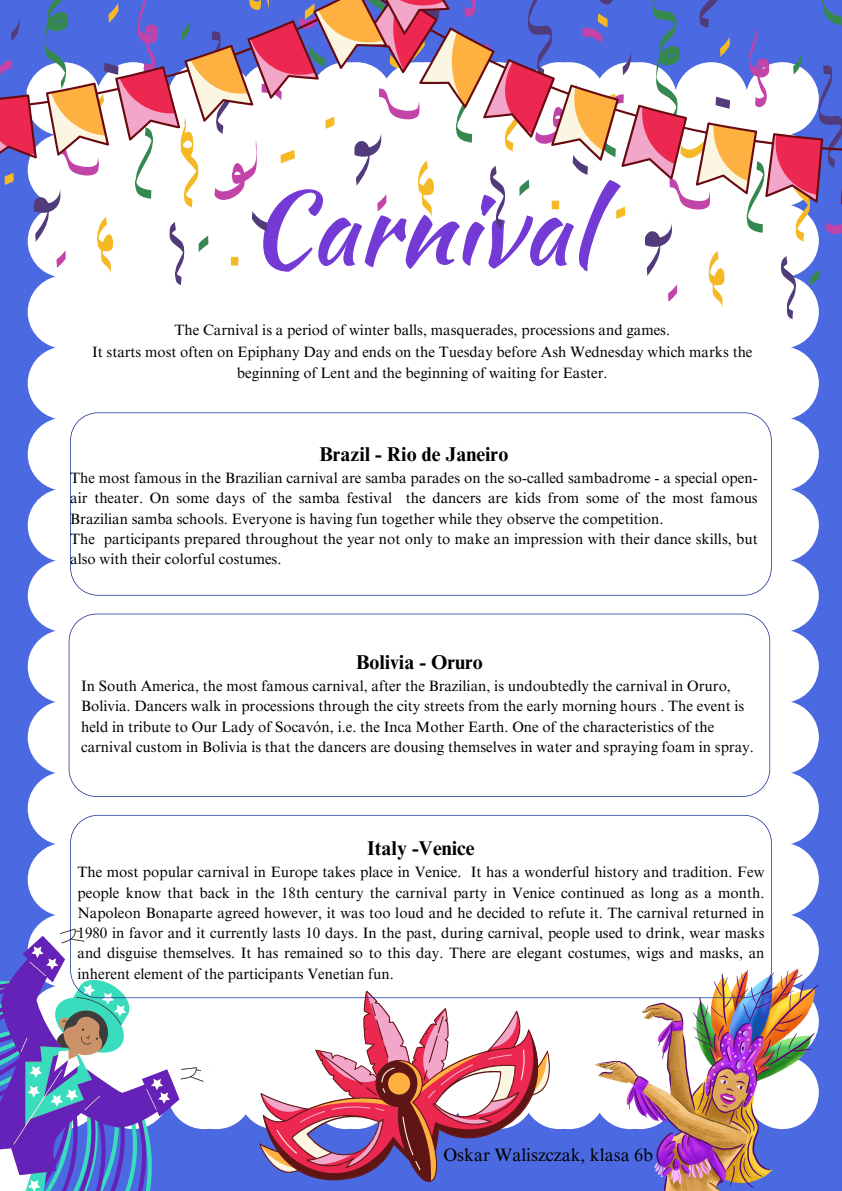
<style>
.page{position:relative;width:842px;height:1191px;background:#fff}
.page>*{position:absolute;margin:0;border:0;box-sizing:border-box;transform-origin:0 0}
.t1{font:101px "Kaushan Script";color:#743ad5}
.t2{font:700 20px "Times NRMT Pro";color:#000}
.t3{font:18px "Times NRMT Pro";color:#000}
.t4{font:15px/20.2px "Times NRMT Pro";color:#000;text-align:justify}
</style>
<div class="page">
<div style="left:0;top:0;width:842px;height:1190px;background:#4b69e0"></div>
<svg style="left:27px;top:213px;width:152px;height:603px;background:#edf0fb"></svg>
<div style="left:179px;top:213px;width:640px;height:915px;background:#fff"></div>
<svg style="left:34px;top:213px;width:26px;height:29px"></svg>
<svg style="left:56px;top:250px;width:10px;height:18px"></svg>
<svg style="left:96px;top:216px;width:18px;height:58px"></svg>
<div style="left:164px;top:213px;width:171px;height:72px;background:#fff"></div>
<svg style="left:810px;top:270px;width:10px;height:16px"></svg>
<svg style="left:645px;top:249px;width:27px;height:27px"></svg>
<svg style="left:781px;top:256px;width:15px;height:63px"></svg>
<svg style="left:668px;top:284px;width:9px;height:17px"></svg>
<svg style="left:708px;top:250px;width:18px;height:58px"></svg>
<svg style="left:346px;top:0;width:496px;height:249px"></svg>
<svg style="left:0;top:0;width:462px;height:213px"></svg>
<img style="left:595px;top:968px;width:224px;height:222px">
<svg style="left:28px;top:816px;width:42px;height:31px"></svg>
<svg style="left:27px;top:850px;width:43px;height:57px;background:#eaedfb"></svg>
<svg style="left:0;top:907px;width:224px;height:283px"></svg>
<svg style="left:224px;top:997px;width:351px;height:185px"></svg>
<div style="left:70px;top:412px;width:701px;height:183px;background:#fff"></div>
<div style="left:69px;top:613px;width:701px;height:183px;background:#fff"></div>
<div style="left:70px;top:814px;width:701px;height:183px;background:#fff"></div>
<p class="t1" style="left:249px;top:154px;width:346px">Carnival</p>
<p class="t4" style="left:174px;top:322px;width:497px">The Carnival is a period of winter balls, masquerades, processions and games.</p>
<p class="t4" style="left:92px;top:343px;width:662px">It starts most often on Epiphany Day and ends on the Tuesday before Ash Wednesday which marks the</p>
<p class="t4" style="left:237px;top:364px;width:372px">beginning of Lent and the beginning of waiting for Easter.</p>
<p class="t2" style="left:320px;top:446px;width:190px">Brazil - Rio de Janeiro</p>
<p class="t4" style="left:70px;top:469px;width:689px">The most famous in the Brazilian carnival are samba parades on the so-called sambadrome - a special open&shy;air theater. On some days of the samba festival the dancers are kids from some of the most famous Brazilian samba schools. Everyone is having fun together while they observe the competition.</p>
<h1 class="t4" style="left:70px;top:530px;width:689px">The participants prepared throughout the year not only to make an impression with their dance skills, but also with their colorful costumes.</h1>
<p class="t2" style="left:356px;top:654px;width:128px">Bolivia - Oruro</p>
<p class="t4" style="left:81px;top:677px;width:674px;text-align:left">In South America, the most famous carnival, after the Brazilian, is undoubtedly the carnival in Oruro, Bolivia. Dancers walk in processions through the city streets from the early morning hours . The event is held in tribute to Our Lady of Socavón, i.e. the Inca Mother Earth. One of the characteristics of the carnival custom in Bolivia is that the dancers are dousing themselves in water and spraying foam in spray.</p>
<p class="t2" style="left:367px;top:840px;width:109px">Italy -Venice</p>
<p class="t4" style="left:78px;top:863px;width:688px">The most popular carnival in Europe takes place in Venice. It has a wonderful history and tradition. Few people know that back in the 18th century the carnival party in Venice continued as long as a month.<br>Napoleon Bonaparte agreed however, it was too loud and he decided to refute it. The carnival returned in 1980 in favor and it currently lasts 10 days. In the past, during carnival, people used to drink, wear masks and disguise themselves. It has remained so to this day. There are elegant costumes, wigs and masks, an inherent element of the participants Venetian fun.</p>
<p class="t3" style="left:443px;top:1148px;width:211px">Oskar Waliszczak, klasa 6b</p>
</div>
